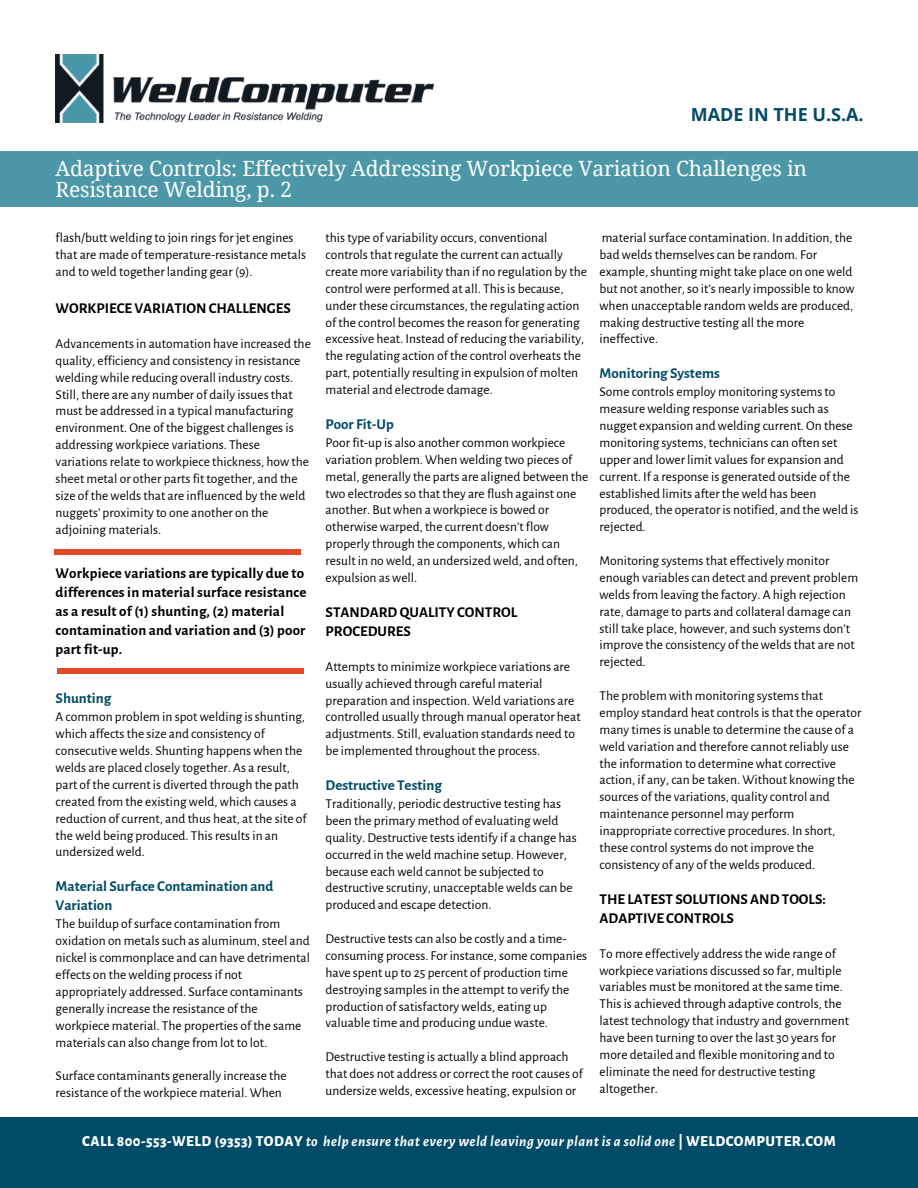
<style>
.page{position:relative;width:918px;height:1188px;background:#fff}
.page>*{position:absolute;margin:0;border:0;box-sizing:border-box;transform-origin:0 0}
.t1{font:21px/21px "Droid Serif";letter-spacing:-.01em;color:#fff}
.t2{font:700 18px "Open Sans";color:#004b67}
.t3{font:700 15px/19.2px "Alegreya Sans";letter-spacing:.01em;color:#000}
.t4{font:italic 700 15px "Alegreya Sans";letter-spacing:.03em;color:#fff}
.t5{font:700 15px/19.2px "Alegreya Sans";color:#004b67}
.t6{font:13.5px/16.8px "Alegreya Sans";color:#000}
.s1{font-weight:800;font-style:normal}
</style>
<div class="page">
<img style="left:56px;top:54px;width:378px;height:69px">
<div style="left:0;top:152px;width:918px;height:55px;background:#4c98a8"></div>
<div style="left:0;top:1118px;width:918px;height:70px;background:#004b67"></div>
<div style="left:55px;top:550px;width:246px;height:5px;background:#e14927"></div>
<div style="left:57px;top:668px;width:246px;height:6px;background:#e14927"></div>
<h2 class="t2" style="left:691px;top:102px;width:174px">MADE IN THE U.S.A.</h2>
<h1 class="t1" style="left:56px;top:158px;width:753px">Adaptive Controls: Effectively Addressing Workpiece Variation Challenges in<br>Resistance Welding, p. 2</h1>
<p class="t6" style="left:56px;top:230px;width:252px">flash/butt welding to join rings for jet engines that are made of temperature-resistance metals and to weld together landing gear (9).</p>
<p class="t3" style="left:56px;top:299px;width:237px">WORKPIECE VARIATIONCHALLENGES</p>
<p class="t6" style="left:56px;top:336px;width:257px">Advancements in automation have increased the quality, efficiency and consistency in resistance welding while reducing overall industry costs.<br>Still, there are any number of daily issues that must be addressed in a typical manufacturing environment. One of the biggest challenges is addressing workpiece variations. These variations relate to workpiece thickness, how the sheet metal or other parts fit together, and the size of the welds that are influenced by the weld nuggets’ proximity to one another on the adjoining materials.</p>
<p class="t3" style="left:56px;top:564px;width:252px">Workpiece variations are typically due to differences in material surface resistance as a result of (1) shunting, (2) material contamination and variation and (3) poor part fit-up.</p>
<p class="t5" style="left:56px;top:689px;width:57px">Shunting</p>
<p class="t6" style="left:56px;top:709px;width:252px">A common problem in spot welding is shunting, which affects the size and consistency of consecutive welds. Shunting happens when the welds are placed closely together. As a result, part of the current is diverted through the path created from the existing weld, which causes a reduction of current, and thus heat, at the site of the weld being produced. This results in an undersized weld.</p>
<p class="t5" style="left:56px;top:877px;width:219px">Material Surface Contamination and<br>Variation</p>
<p class="t6" style="left:56px;top:916px;width:256px">The buildup of surface contamination from oxidation on metals such as aluminum, steel and nickel is commonplace and can have detrimental effects on the welding process if not appropriately addressed. Surface contaminants generally increase the resistance of the workpiece material. The properties of the same materials can also change from lot to lot.</p>
<p class="t6" style="left:56px;top:1068px;width:233px">Surface contaminants generally increase the resistance of the workpiece material. When</p>
<p class="t6" style="left:326px;top:230px;width:263px">this type of variability occurs, conventional controls that regulate the current can actually create more variability than if no regulation by the control were performed at all. This is because, under these circumstances, the regulating action of the control becomes the reason for generating excessive heat. Instead of reducing the variability, the regulating action of the control overheats the part, potentially resulting in expulsion of molten material and electrode damage.</p>
<p class="t5" style="left:326px;top:415px;width:70px">Poor Fit-Up</p>
<p class="t6" style="left:326px;top:435px;width:264px">Poor fit-up is also another common workpiece variation problem. When welding two pieces of metal, generally the parts are aligned between the two electrodes so that they are flush against one another. But when a workpiece is bowed or otherwise warped, the current doesn’t flow properly through the components, which can result in no weld, an undersized weld, and often, expulsion as well.</p>
<p class="t3" style="left:326px;top:603px;width:193px">STANDARDQUALITY CONTROL<br>PROCEDURES</p>
<p class="t6" style="left:326px;top:658px;width:257px">Attempts to minimize workpiece variations are usually achieved through careful material preparation and inspection. Weld variations are controlled usually through manual operator heat adjustments. Still, evaluation standards need to be implemented throughout the process.</p>
<p class="t5" style="left:326px;top:776px;width:118px">Destructive Testing</p>
<p class="t6" style="left:326px;top:796px;width:253px">Traditionally, periodic destructive testing has been the primary method of evaluating weld quality. Destructive tests identify if a change has occurred in the weld machine setup. However, because each weld cannot be subjected to destructive scrutiny, unacceptable welds can be produced and escape detection.</p>
<p class="t6" style="left:326px;top:931px;width:263px">Destructive tests can also be costly and a time&shy;consuming process. For instance, some companies have spent up to 25 percent of production time destroying samples in the attempt to verify the production of satisfactory welds, eating up valuable time and producing undue waste.</p>
<p class="t6" style="left:326px;top:1049px;width:259px">Destructive testing is actually a blind approach that does not address or correct the root causes of undersize welds, excessive heating, expulsion or</p>
<p class="t6" style="left:600px;top:230px;width:257px">material surface contamination. In addition, the bad welds themselves can be random. For example, shunting might take place on one weld but not another, so it’s nearly impossible to know when unacceptable random welds are produced, making destructive testing all the more ineffective.</p>
<p class="t5" style="left:600px;top:364px;width:122px">Monitoring Systems</p>
<p class="t6" style="left:600px;top:384px;width:260px">Some controls employ monitoring systems to measure welding response variables such as nugget expansion and welding current. On these monitoring systems, technicians can often set upper and lower limit values for expansion and current. If a response is generated outside of the established limits after the weld has been produced, the operator is notified, and the weld is rejected.</p>
<p class="t6" style="left:600px;top:553px;width:260px">Monitoring systems that effectively monitor enough variables can detect and prevent problem welds from leaving the factory. A high rejection rate, damage to parts and collateral damage can still take place, however, and such systems don’t improve the consistency of the welds that are not rejected.</p>
<p class="t6" style="left:600px;top:688px;width:263px">The problem with monitoring systems that employ standard heat controls is that the operator many times is unable to determine the cause of a weld variation and therefore cannot reliably use the information to determine what corrective action, if any, can be taken. Without knowing the sources of the variations, quality control and maintenance personnel may perform inappropriate corrective procedures. In short, these control systems do not improve the consistency of any of the welds produced.</p>
<p class="t3" style="left:600px;top:890px;width:228px">THE LATEST SOLUTIONS ANDTOOLS:<br>ADAPTIVE CONTROLS</p>
<p class="t6" style="left:600px;top:945px;width:251px">To more effectively address the wide range of workpiece variations discussed so far, multiple variables must be monitored at the same time.<br>This is achieved through adaptive controls, the latest technology that industry and government have been turning to over the last 30 years for more detailed and flexible monitoring and to eliminate the need for destructive testing altogether.</p>
<p class="t4" style="left:82px;top:1134px;width:755px"><span class="s1">CALL 800-553-WELD (9353) TODAY</span> to help ensure that every weld leaving your plant is a solid one <span class="s1">| WELDCOMPUTER.COM</span></p>
</div>
